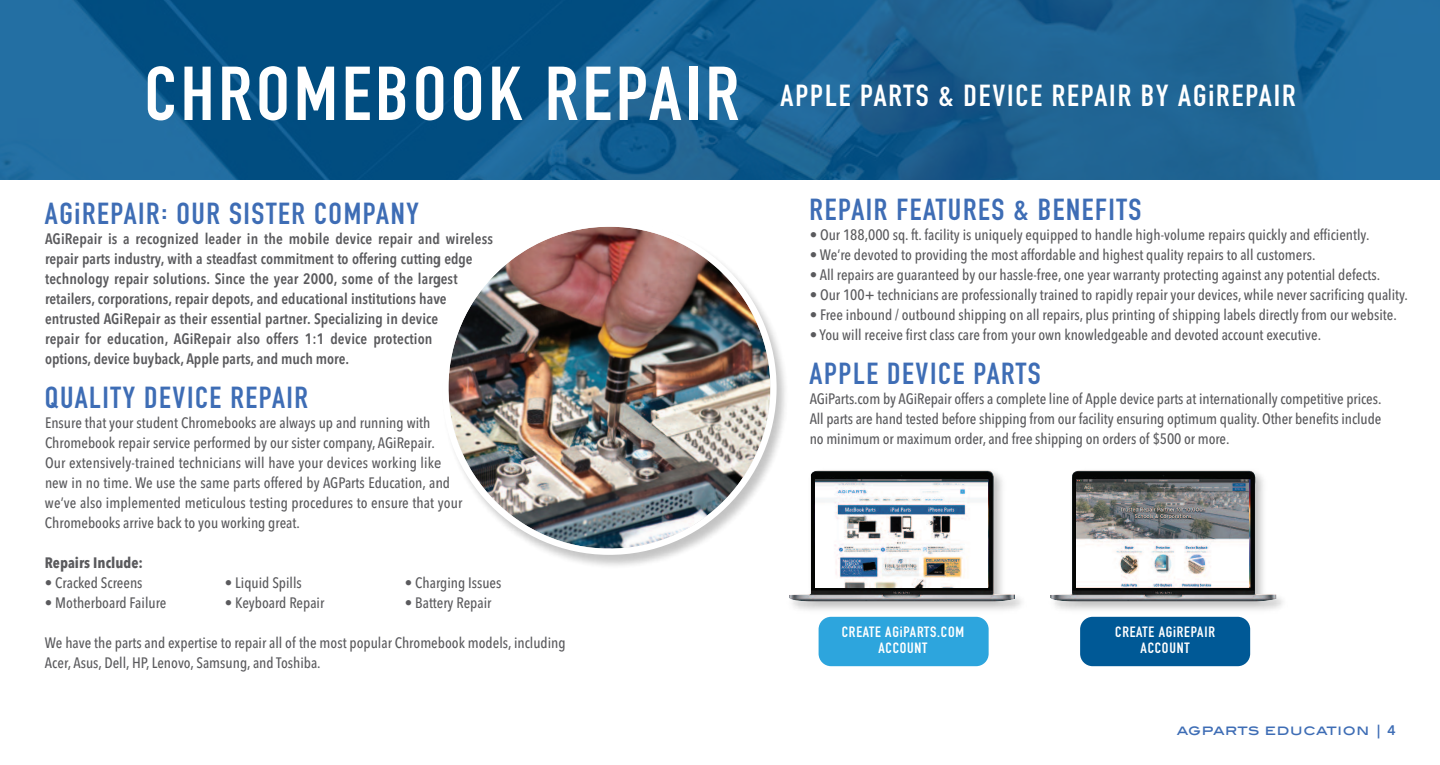
<style>
.page{position:relative;width:1440px;height:765px;background:#fff}
.page>*{position:absolute;margin:0;border:0;box-sizing:border-box;transform-origin:0 0}
.t1{font:700 75px "DIN Condensed";letter-spacing:.05em;color:#fff;scale:1.06 1}
.t2{font:700 30px "DIN Condensed";letter-spacing:.05em;color:#3e6db5;scale:1.06 1}
.t3{font:700 30px "DIN Condensed";letter-spacing:.06em;color:#fff;scale:1.06 1}
.t4{font:500 15px/20px "Avenir Next Condensed";color:#5a5a5d}
.t5{font:600 15px/20px "Avenir Next Condensed";letter-spacing:.005em;color:#5a5a5d}
.t6{font:700 15px "Avenir Next Condensed";color:#5a5a5d}
.t7{font:700 14.75px/15.8px "DIN Condensed";letter-spacing:.05em;color:#fff;text-align:center;scale:1.06 1}
.t8{font:13.75px "Blair Md ITCTT Medium";letter-spacing:.04em;color:#3e6db5}
.s1{font-family:"Avenir Next";font-weight:600}
</style>
<div class="page">
<img style="left:0;top:0;width:1440px;height:180px">
<img style="left:443px;top:226px;width:334px;height:330px">
<img style="left:1054px;top:594px;width:229px;height:27px">
<img style="left:1050px;top:470px;width:226px;height:131px">
<img style="left:1077px;top:479px;width:172px;height:109px">
<img style="left:792px;top:597px;width:230px;height:24px">
<img style="left:789px;top:470px;width:226px;height:131px">
<img style="left:816px;top:479px;width:172px;height:109px">
<div style="left:819px;top:617px;width:170px;height:49px;background:#2da5dd;border-radius:12px"></div>
<div style="left:1080px;top:617px;width:170px;height:49px;background:#005996;border-radius:12px"></div>
<h1 class="t1" style="left:144px;top:43px;width:563px">CHROMEBOOK REPAIR</h1>
<h2 class="t3" style="left:781px;top:76px;width:487px">APPLE PARTS &amp; DEVICE REPAIR BY AGiREPAIR</h2>
<h2 class="t2" style="left:810px;top:189px;width:315px">REPAIR FEATURES &amp; BENEFITS</h2>
<p class="t4" style="left:810px;top:225px;width:561px">• Our 188,000 sq. ft. facility is uniquely equipped to handle high-volume repairs quickly and efficiently.</p>
<p class="t4" style="left:810px;top:245px;width:507px">• We’re devoted to providing the most affordable and highest quality repairs to all customers.</p>
<p class="t4" style="left:810px;top:265px;width:572px">• All repairs are guaranteed by our hassle-free, one year warranty protecting against any potential defects.</p>
<p class="t4" style="left:810px;top:285px;width:600px">• Our 100+ technicians are professionally trained to rapidly repair your devices, while never sacrificing quality.</p>
<p class="t4" style="left:810px;top:305px;width:589px">• Free inbound / outbound shipping on all repairs, plus printing of shipping labels directly from our website.</p>
<p class="t4" style="left:810px;top:325px;width:513px">• You will receive first class care from your own knowledgeable and devoted account executive.</p>
<h2 class="t2" style="left:810px;top:354px;width:220px">APPLE DEVICE PARTS</h2>
<p class="t4" style="left:810px;top:389px;width:573px;text-align:justify">AGiParts.com by AGiRepair offers a complete line of Apple device parts at internationally competitive prices.<br>All parts are hand tested before shipping from our facility ensuring optimum quality. Other benefits include no minimum or maximum order, and free shipping on orders of $500 or more.</p>
<h2 class="t2" style="left:45px;top:193px;width:354px">AGiREPAIR: OUR SISTER COMPANY</h2>
<p class="t5" style="left:45px;top:228px;width:449px">AGiRepair is a recognized leader in the mobile device repair and wireless repair parts industry, with a steadfast commitment to offering cutting edge technology repair solutions. Since the year 2000, some of the largest retailers, corporations, repair depots, and educational institutions have entrusted AGiRepair as their essential partner. Specializing in device<br>repair for education, AGiRepair also offers 1:1 device protection<br>options, device buyback, Apple parts, and much more.</p>
<h2 class="t2" style="left:45px;top:377px;width:250px">QUALITY DEVICE REPAIR</h2>
<p class="t4" style="left:45px;top:413px;width:419px">Ensure that your student Chromebooks are always up and running with Chromebook repair service performed by our sister company, AGiRepair.<br>Our extensively-trained technicians will have your devices working like new in no time. We use the same parts offered by AGParts Education, and we’ve also implemented meticulous testing procedures to ensure that your Chromebooks arrive back to you working great.</p>
<p class="t6" style="left:45px;top:554px;width:100px">Repairs Include:</p>
<p class="t4" style="left:45px;top:573px;width:99px">• Cracked Screens</p>
<p class="t4" style="left:225px;top:573px;width:78px">• Liquid Spills</p>
<p class="t4" style="left:405px;top:573px;width:98px">• Charging Issues</p>
<p class="t4" style="left:45px;top:593px;width:123px">• Motherboard Failure</p>
<p class="t4" style="left:225px;top:593px;width:101px">• Keyboard Repair</p>
<p class="t4" style="left:405px;top:593px;width:88px">• Battery Repair</p>
<p class="t4" style="left:45px;top:633px;width:522px">We have the parts and expertise to repair all of the most popular Chromebook models, including<br>Acer, Asus, Dell, HP, Lenovo, Samsung, and Toshiba.</p>
<p class="t7" style="left:842px;top:624px;width:117px">CREATE AGiPARTS.COM<br>ACCOUNT</p>
<p class="t7" style="left:1115px;top:624px;width:96px">CREATE AGiREPAIR<br>ACCOUNT</p>
<p class="t8" style="left:1177px;top:722px;width:220px">AGPARTS EDUCATION <span class="s1">| 4</span></p>
</div>
